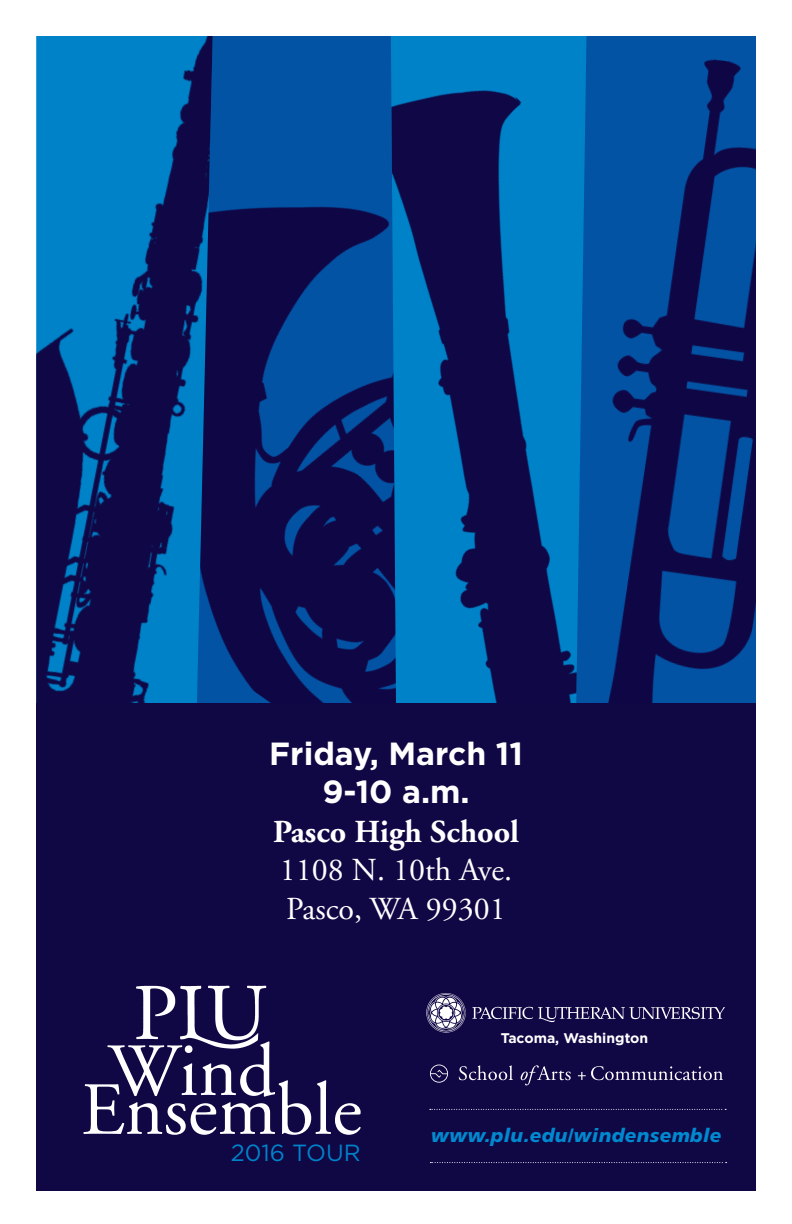
<style>
.page{position:relative;width:792px;height:1224px;background:#fff}
.page>*{position:absolute;margin:0;border:0;box-sizing:border-box;transform-origin:0 0}
.t1{font:32px/38.4px "Adobe Garamond";color:#fff}
.t2{font:700 32px/38.4px "Gotham";color:#fff;text-align:center}
.t3{font:700 32px "Adobe Garamond";color:#fff}
.t4{font:23.4px "Gotham";color:#0082c9}
.t5{font:italic 900 19px "Frutiger";letter-spacing:.02em;color:#0089cf}
.t6{font:700 14px "Gotham";color:#fff}
</style>
<div class="page">
<img style="left:586px;top:50px;width:170px;height:653px">
<img style="left:213px;top:49px;width:178px;height:654px">
<img style="left:391px;top:36px;width:193px;height:667px">
<img style="left:36px;top:36px;width:177px;height:667px">
<div style="left:36px;top:703px;width:720px;height:488px;background:#100745"></div>
<svg style="left:83px;top:1045px;width:278px;height:90px"></svg>
<img style="left:126px;top:985px;width:146px;height:75px">
<img style="left:426px;top:993px;width:299px;height:40px">
<svg style="left:459px;top:1065px;width:54px;height:15px"></svg>
<svg style="left:521px;top:1065px;width:50px;height:20px"></svg>
<svg style="left:578px;top:1066px;width:145px;height:14px"></svg>
<svg style="left:430px;top:1065px;width:18px;height:18px"></svg>
<svg style="left:430px;top:1162px;width:297px;height:1px"></svg>
<svg style="left:430px;top:1109px;width:296px;height:1px"></svg>
<p class="t2" style="left:269px;top:734px;width:255px">Friday, March 11<br>9-10 a.m.</p>
<p class="t3" style="left:273px;top:814px;width:248px">Pasco High School</p>
<p class="t1" style="left:280px;top:852px;width:234px">1108 N. 10th Ave.<br>Pasco, WA 99301</p>
<p class="t4" style="left:231px;top:1140px;width:131px">2016 TOUR</p>
<p class="t6" style="left:501px;top:1030px;width:149px">Tacoma, Washington</p>
<p class="t5" style="left:431px;top:1124px;width:292px">www.plu.edu/windensemble</p>
</div>
